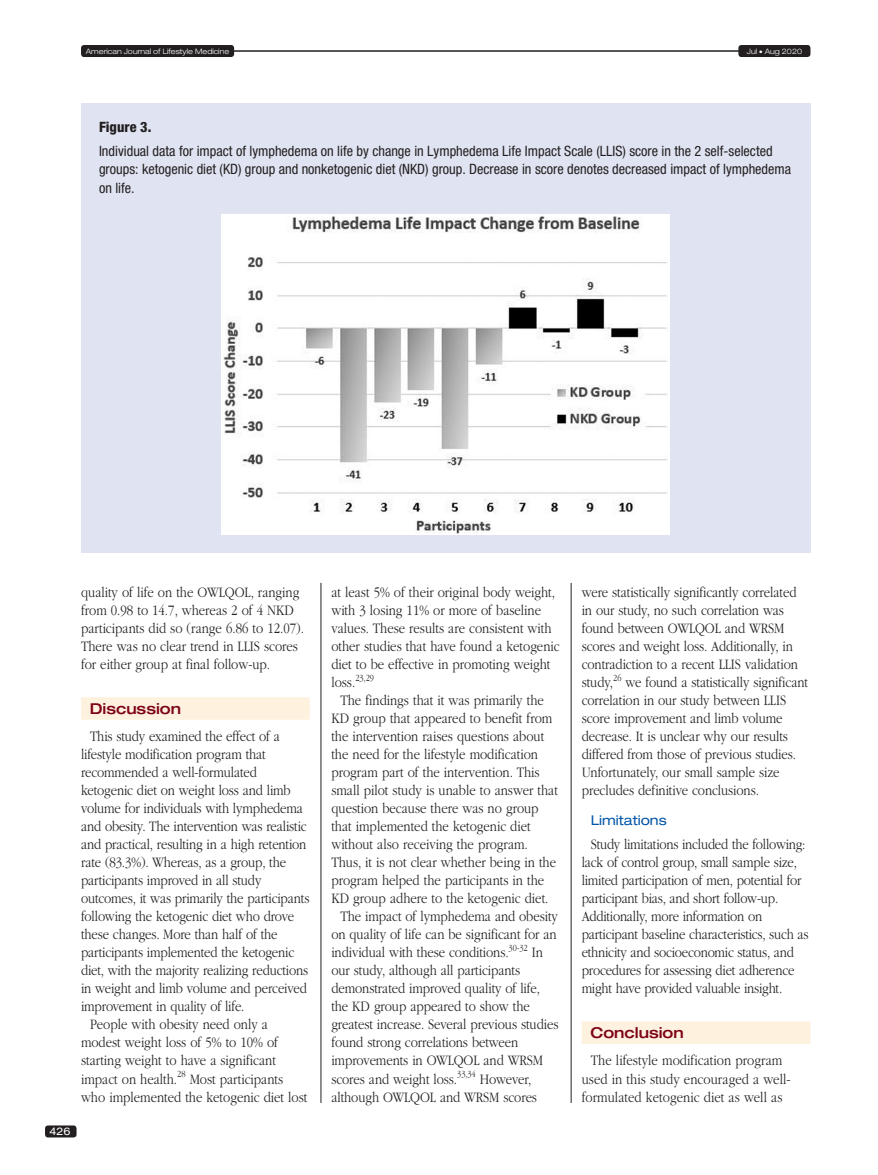
<style>
.page{position:relative;width:878px;height:1175px;background:#fff}
.page>*{position:absolute;margin:0;border:0;box-sizing:border-box;transform-origin:0 0}
.t1{font:300 15px/18px "ITC Garamond Std";letter-spacing:-.005em;color:#231f20;scale:.85 1}
.t2{font:500 expanded 15px "Helvetica Neue LT Std";color:#7d0216}
.t3{font:condensed 14.25px/18px "Helvetica Neue LT Std";color:#231f20}
.t4{font:800 condensed 14.25px "Helvetica Neue LT Std";color:#231f20}
.t5{font:expanded 13.5px "Helvetica Neue LT Std";color:#0156a8}
.t6{font:expanded 10.5px "Helvetica Neue LT Std";color:#fff}
.t7{font:300 9.75px "ITC Garamond Std";letter-spacing:-.005em;color:#231f20;scale:.85 1}
.t8{font:300 expanded 7.5px "Helvetica Neue LT Std";color:#fff}
</style>
<div class="page">
<div style="left:45px;top:1125px;width:31px;height:12px;background:#231f20;border-radius:3px"></div>
<div style="left:81px;top:45px;width:153px;height:12px;background:#231f20;border-radius:3px"></div>
<hr style="left:232px;top:50px;width:516px;height:2px;background:#231f20">
<div style="left:738px;top:45px;width:72px;height:12px;background:#231f20;border-radius:3px"></div>
<hr style="left:570px;top:583px;width:1px;height:519px;background:#231f20">
<hr style="left:320px;top:583px;width:1px;height:519px;background:#231f20">
<div style="left:81px;top:697px;width:229px;height:22px;background:#fef2df"></div>
<div style="left:581px;top:1021px;width:229px;height:22px;background:#fef2df"></div>
<div style="left:81px;top:104px;width:729px;height:448px;background:#e0e4f2"></div>
<img style="left:221px;top:214px;width:449px;height:320px">
<p class="t8" style="left:86px;top:47px;width:145px">American Journal of Lifestyle Medicine</p>
<p class="t8" style="left:746px;top:47px;width:57px">Jul • Aug 2020</p>
<p class="t4" style="left:99px;top:118px;width:54px">Figure 3.</p>
<p class="t3" style="left:99px;top:142px;width:693px">Individual data for impact of lymphedema on life by change in Lymphedema Life Impact Scale (LLIS) score in the 2 self-selected groups: ketogenic diet (KD) group and nonketogenic diet (NKD) group. Decrease in score denotes decreased impact of lymphedema on life.</p>
<p class="t6" style="left:50px;top:1125px;width:22px">426</p>
<p class="t1" style="left:81px;top:584px;width:264px">quality of life on the OWLQOL, ranging from 0.98 to 14.7, whereas 2 of 4 NKD participants did so (range 6.86 to 12.07).<br>There was no clear trend in LLIS scores for either group at final follow-up.</p>
<p class="t2" style="left:90px;top:699px;width:93px">Discussion</p>
<p class="t1" style="left:90px;top:728px;width:225px">This study examined the effect of a</p>
<p class="t1" style="left:81px;top:746px;width:219px">lifestyle modification program that</p>
<p class="t1" style="left:81px;top:764px;width:208px">recommended a well-formulated</p>
<p class="t1" style="left:81px;top:782px;width:248px">ketogenic diet on weight loss and limb</p>
<p class="t1" style="left:81px;top:800px;width:262px">volume for individuals with lymphedema</p>
<p class="t1" style="left:81px;top:818px;width:267px">and obesity. The intervention was realistic</p>
<p class="t1" style="left:81px;top:836px;width:266px">and practical, resulting in a high retention</p>
<p class="t1" style="left:81px;top:854px;width:243px">rate (83.3%). Whereas, as a group, the</p>
<p class="t1" style="left:81px;top:872px;width:214px">participants improved in all study</p>
<p class="t1" style="left:81px;top:890px;width:270px">outcomes, it was primarily the participants</p>
<p class="t1" style="left:81px;top:908px;width:252px">following the ketogenic diet who drove</p>
<p class="t1" style="left:81px;top:926px;width:233px">these changes. More than half of the</p>
<p class="t1" style="left:81px;top:944px;width:252px">participants implemented the ketogenic</p>
<p class="t1" style="left:81px;top:962px;width:269px">diet, with the majority realizing reductions</p>
<p class="t1" style="left:81px;top:980px;width:267px">in weight and limb volume and perceived</p>
<p class="t1" style="left:81px;top:998px;width:194px">improvement in quality of life.</p>
<p class="t1" style="left:90px;top:1016px;width:211px">People with obesity need only a</p>
<p class="t1" style="left:81px;top:1034px;width:233px">modest weight loss of 5% to 10% of</p>
<p class="t1" style="left:81px;top:1052px;width:231px">starting weight to have a significant</p>
<p class="t1" style="left:81px;top:1070px;width:115px">impact on health.</p>
<p class="t7" style="left:177px;top:1068px;width:11px">28</p>
<p class="t1" style="left:81px;top:1070px;width:268px;text-indent:109px">Most participants who implemented the ketogenic diet lost</p>
<p class="t1" style="left:331px;top:584px;width:270px">at least 5% of their original body weight, with 3 losing 11% or more of baseline values. These results are consistent with other studies that have found a ketogenic diet to be effective in promoting weight loss.</p>
<p class="t7" style="left:355px;top:672px;width:24px">23,29</p>
<p class="t1" style="left:340px;top:692px;width:241px">The findings that it was primarily the</p>
<p class="t1" style="left:331px;top:710px;width:261px">KD group that appeared to benefit from</p>
<p class="t1" style="left:331px;top:728px;width:252px">the intervention raises questions about</p>
<p class="t1" style="left:331px;top:746px;width:245px">the need for the lifestyle modification</p>
<p class="t1" style="left:331px;top:764px;width:246px">program part of the intervention. This</p>
<p class="t1" style="left:331px;top:782px;width:268px">small pilot study is unable to answer that</p>
<p class="t1" style="left:331px;top:800px;width:245px">question because there was no group</p>
<p class="t1" style="left:331px;top:818px;width:236px">that implemented the ketogenic diet</p>
<p class="t1" style="left:331px;top:836px;width:233px">without also receiving the program.</p>
<p class="t1" style="left:331px;top:854px;width:266px">Thus, it is not clear whether being in the</p>
<p class="t1" style="left:331px;top:872px;width:252px">program helped the participants in the</p>
<p class="t1" style="left:331px;top:890px;width:257px">KD group adhere to the ketogenic diet.</p>
<p class="t1" style="left:340px;top:908px;width:257px">The impact of lymphedema and obesity</p>
<p class="t1" style="left:331px;top:926px;width:266px">on quality of life can be significant for an</p>
<p class="t1" style="left:331px;top:944px;width:210px">individual with these conditions.</p>
<p class="t7" style="left:508px;top:942px;width:24px">30-32</p>
<p class="t1" style="left:531px;top:944px;width:15px">In</p>
<p class="t1" style="left:331px;top:962px;width:268px">our study, although all participants demonstrated improved quality of life, the KD group appeared to show the greatest increase. Several previous studies found strong correlations between improvements in OWLQOL and WRSM scores and weight loss.</p>
<p class="t7" style="left:457px;top:1068px;width:23px">33,34</p>
<p class="t1" style="left:331px;top:1070px;width:243px;text-indent:148px">However, although OWLQOL and WRSM scores</p>
<p class="t1" style="left:581px;top:584px;width:256px">were statistically significantly correlated in our study, no such correlation was found between OWLQOL and WRSM scores and weight loss. Additionally, in contradiction to a recent LLIS validation study,</p>
<p class="t7" style="left:613px;top:672px;width:11px">26</p>
<p class="t1" style="left:581px;top:674px;width:268px;text-indent:44px">we found a statistically significant correlation in our study between LLIS score improvement and limb volume decrease. It is unclear why our results differed from those of previous studies.<br>Unfortunately, our small sample size precludes definitive conclusions.</p>
<p class="t5" style="left:590px;top:812px;width:77px">Limitations</p>
<p class="t1" style="left:581px;top:836px;width:268px;text-indent:9px">Study limitations included the following: lack of control group, small sample size, limited participation of men, potential for participant bias, and short follow-up.<br>Additionally, more information on participant baseline characteristics, such as ethnicity and socioeconomic status, and procedures for assessing diet adherence might have provided valuable insight.</p>
<p class="t2" style="left:590px;top:1023px;width:95px">Conclusion</p>
<p class="t1" style="left:581px;top:1052px;width:247px;text-align:center">The lifestyle modification program used in this study encouraged a well&shy;formulated ketogenic diet as well as</p>
</div>
